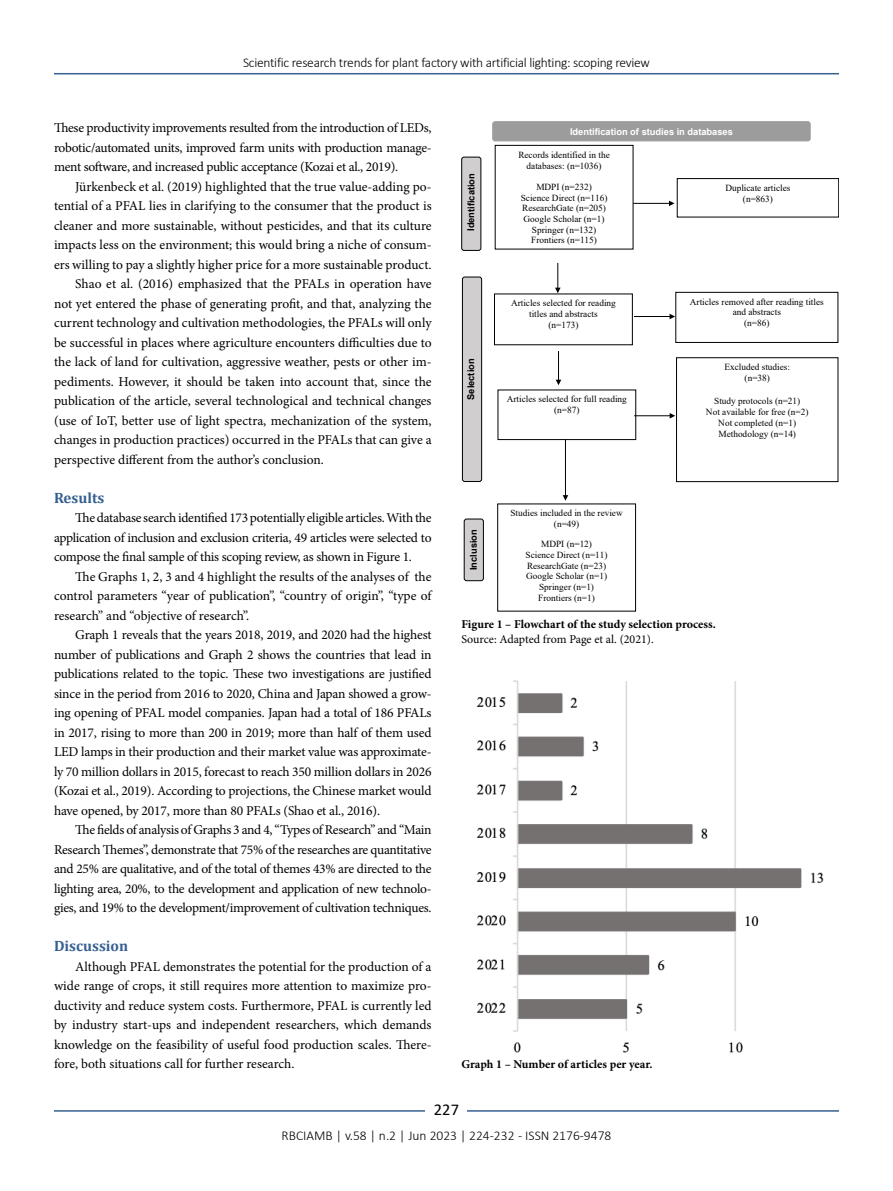
<style>
.page{position:relative;width:893px;height:1191px;background:#fff}
.page>*{position:absolute;margin:0;border:0;box-sizing:border-box;transform-origin:0 0}
.t1{font:16.5px "Calibri";color:#000}
.t2{font:700 15px "Cambria";color:#365f92}
.t3{font:13.5px/19.5px "Minion Pro";letter-spacing:-.005em;color:#000;text-align:justify}
.t4{font:300 13.5px "Calibri";letter-spacing:-.02em;color:#000}
.t5{font:300 13.5px "Calibri";color:#000}
.t6{font:700 12px "Minion Pro";color:#000}
.t7{font:12px "Minion Pro";color:#000}
.t8{font:9.3px/10.6px "Times New Roman";color:#000;text-align:center}
.t9{font:700 9.3px "Arial";color:#fff}
.t10{font:700 9.3px "Arial";letter-spacing:-.005em;color:#000}
</style>
<div class="page">
<hr style="left:54px;top:73px;width:785px;height:1px;background:#365f92">
<hr style="left:54px;top:1110px;width:785px;height:1px;background:#365f92">
<div style="left:426px;top:1096px;width:41px;height:26px;background:#fff"></div>
<div style="left:492px;top:121px;width:319px;height:20px;background:#9d9c9c;border:1px solid #9d9c9c;border-radius:2px"></div>
<div style="left:677px;top:178px;width:162px;height:39px;border:1px solid #000"></div>
<div style="left:675px;top:292px;width:163px;height:51px;border:1px solid #000"></div>
<div style="left:497px;top:389px;width:139px;height:51px;border:1px solid #000"></div>
<div style="left:676px;top:357px;width:162px;height:125px;border:1px solid #000"></div>
<div style="left:497px;top:503px;width:139px;height:108px;border:1px solid #000"></div>
<hr style="left:633px;top:203px;width:37px;height:1px;background:#000">
<svg style="left:669px;top:201px;width:5px;height:5px"></svg>
<hr style="left:634px;top:316px;width:36px;height:1px;background:#000">
<svg style="left:670px;top:314px;width:5px;height:5px"></svg>
<hr style="left:634px;top:415px;width:37px;height:1px;background:#000">
<svg style="left:670px;top:413px;width:5px;height:5px"></svg>
<div style="left:461px;top:157px;width:20px;height:94px;background:#d0cece;border:1px solid #000;border-radius:2px"></div>
<div style="left:462px;top:276px;width:20px;height:206px;background:#d0cece;border:1px solid #000;border-radius:2px"></div>
<div style="left:464px;top:518px;width:20px;height:63px;background:#d0cece;border:1px solid #000;border-radius:2px"></div>
<hr style="left:565px;top:439px;width:1px;height:57px;background:#000">
<svg style="left:563px;top:495px;width:5px;height:6px"></svg>
<svg style="left:556px;top:351px;width:5px;height:34px"></svg>
<svg style="left:555px;top:263px;width:6px;height:30px"></svg>
<img style="left:476px;top:680px;width:348px;height:373px">
<p class="t4" style="left:243px;top:54px;width:408px">Scientific research trends for plant factory with artificial lighting: scoping review</p>
<p class="t3" style="left:54px;top:118px;width:379px">These productivity improvements resulted from the introduction of LEDs, robotic/automated units, improved farm units with production manage&shy;ment software, and increased public acceptance (Kozai et al., 2019).</p>
<p class="t3" style="left:75px;top:176px;width:358px">Jürkenbeck et al. (2019) highlighted that the true value-adding po-</p>
<p class="t3" style="left:54px;top:196px;width:379px">tential of a PFAL lies in clarifying to the consumer that the product is</p>
<p class="t3" style="left:54px;top:215px;width:379px">cleaner and more sustainable, without pesticides, and that its culture</p>
<p class="t3" style="left:54px;top:235px;width:379px">impacts less on the environment; this would bring a niche of consum-</p>
<p class="t3" style="left:54px;top:254px;width:379px">ers willing to pay a slightly higher price for a more sustainable product.</p>
<p class="t3" style="left:75px;top:274px;width:358px">Shao et al. (2016) emphasized that the PFALs in operation have</p>
<p class="t3" style="left:54px;top:293px;width:379px">not yet entered the phase of generating profit, and that, analyzing the</p>
<p class="t3" style="left:54px;top:313px;width:379px">current technology and cultivation methodologies, the PFALs will only</p>
<p class="t3" style="left:54px;top:332px;width:379px">be successful in places where agriculture encounters difficulties due to</p>
<p class="t3" style="left:54px;top:352px;width:379px">the lack of land for cultivation, aggressive weather, pests or other im-</p>
<p class="t3" style="left:54px;top:371px;width:379px">pediments. However, it should be taken into account that, since the</p>
<p class="t3" style="left:54px;top:391px;width:379px">publication of the article, several technological and technical changes</p>
<p class="t3" style="left:54px;top:410px;width:379px">(use of IoT, better use of light spectra, mechanization of the system,</p>
<p class="t3" style="left:54px;top:430px;width:379px">changes in production practices) occurred in the PFALs that can give a</p>
<p class="t3" style="left:54px;top:449px;width:271px">perspective different from the author’s conclusion.</p>
<p class="t2" style="left:54px;top:487px;width:52px">Results</p>
<p class="t3" style="left:54px;top:508px;width:379px;text-indent:21px">The database search identified 173 potentially eligible articles. With the application of inclusion and exclusion criteria, 49 articles were selected to compose the final sample of this scoping review, as shown in Figure 1.</p>
<p class="t3" style="left:54px;top:566px;width:379px;text-indent:21px">The Graphs 1, 2, 3 and 4 highlight the results of the analyses of the control parameters “year of publication”, “country of origin”, “type of research” and “objective of research”.</p>
<p class="t3" style="left:54px;top:625px;width:379px;text-indent:21px">Graph 1 reveals that the years 2018, 2019, and 2020 had the highest number of publications and Graph 2 shows the countries that lead in publications related to the topic. These two investigations are justified since in the period from 2016 to 2020, China and Japan showed a grow&shy;ing opening of PFAL model companies. Japan had a total of 186 PFALs in 2017, rising to more than 200 in 2019; more than half of them used LED lamps in their production and their market value was approximate&shy;ly 70 million dollars in 2015, forecast to reach 350 million dollars in 2026 (Kozai et al., 2019). According to projections, the Chinese market would have opened, by 2017, more than 80 PFALs (Shao et al., 2016).</p>
<p class="t3" style="left:54px;top:820px;width:379px;text-indent:21px">The fields of analysis of Graphs 3 and 4, “Types of Research” and “Main Research Themes”, demonstrate that 75% of the researches are quantitative and 25% are qualitative, and of the total of themes 43% are directed to the lighting area, 20%, to the development and application of new technolo&shy;gies, and 19% to the development/improvement of cultivation techniques.</p>
<p class="t2" style="left:54px;top:935px;width:76px">Discussion</p>
<p class="t3" style="left:54px;top:957px;width:379px;text-indent:21px">Although PFAL demonstrates the potential for the production of a wide range of crops, it still requires more attention to maximize pro&shy;ductivity and reduce system costs. Furthermore, PFAL is currently led by industry start-ups and independent researchers, which demands knowledge on the feasibility of useful food production scales. There&shy;fore, both situations call for further research.</p>
<p class="t10" style="left:464px;top:231px;width:59px;rotate:-90deg">Identification</p>
<p class="t10" style="left:464px;top:400px;width:43px;rotate:-90deg">Selection</p>
<p class="t10" style="left:467px;top:570px;width:42px;rotate:-90deg">Inclusion</p>
<p class="t9" style="left:570px;top:125px;width:164px">Identification of studies in databases</p>
<p class="t8" style="left:518px;top:149px;width:93px">Records identified in the databases: (n=1036)</p>
<p class="t8" style="left:521px;top:181px;width:88px">MDPI (n=232)<br>Science Direct (n=116)<br>ResearchGate (n=205)<br>Google Scholar (n=1)<br>Springer (n=132)<br>Frontiers (n=115)</p>
<p class="t8" style="left:725px;top:182px;width:67px">Duplicate articles (n=863)</p>
<p class="t8" style="left:511px;top:298px;width:106px">Articles selected for reading titles and abstracts<br>(n=173)</p>
<p class="t8" style="left:690px;top:296px;width:135px">Articles removed after reading titles and abstracts<br>(n=86)</p>
<p class="t8" style="left:507px;top:394px;width:122px">Articles selected for full reading (n=87)</p>
<p class="t8" style="left:510px;top:507px;width:114px">Studies included in the review (n=49)</p>
<p class="t8" style="left:526px;top:538px;width:84px">MDPI (n=12)<br>Science Direct (n=11)<br>ResearchGate (n=23)<br>Google Scholar (n=1)<br>Springer (n=1)<br>Frontiers (n=1)</p>
<p class="t8" style="left:724px;top:361px;width:67px;line-height:11.2px">Excluded studies: (n=38)</p>
<p class="t8" style="left:706px;top:395px;width:104px;line-height:11.2px">Study protocols (n=21)<br>Not available for free (n=2)<br>Not completed (n=1)<br>Methodology (n=14)</p>
<p class="t6" style="left:461px;top:615px;width:256px">Figure 1 – Flowchart of the study selection process.</p>
<p class="t7" style="left:461px;top:631px;width:194px">Source: Adapted from Page et al. (2021).</p>
<p class="t6" style="left:461px;top:1056px;width:193px">Graph 1 – Number of articles per year.</p>
<p class="t1" style="left:434px;top:1098px;width:27px">227</p>
<p class="t5" style="left:282px;top:1126px;width:331px">RBCIAMB | v.58 | n.2 | Jun 2023 | 224-232 - ISSN 2176-9478</p>
</div>
